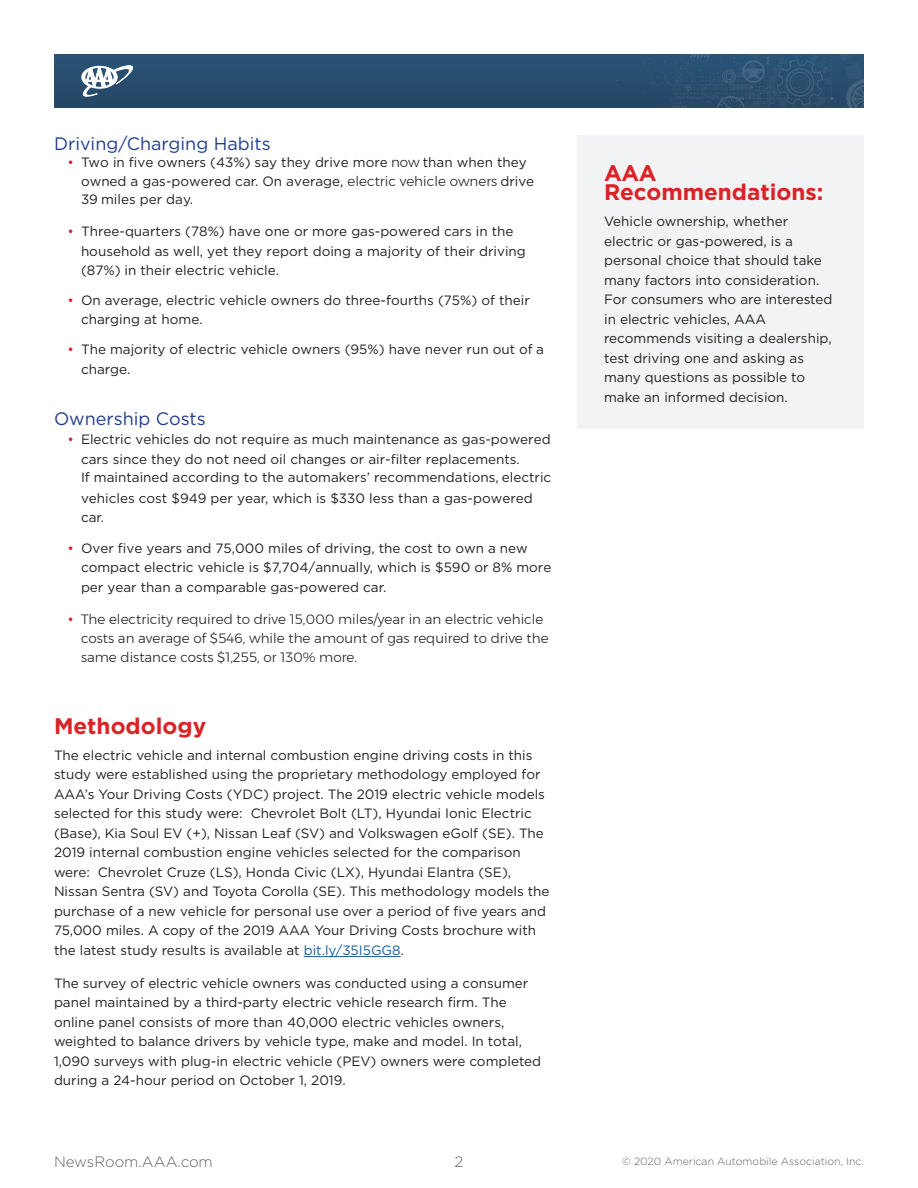
<style>
.page{position:relative;width:918px;height:1188px;background:#fff}
.page>*{position:absolute;margin:0;border:0;box-sizing:border-box;transform-origin:0 0}
.Subhead{font:700 22.5px/19.5px "Gotham";color:#d92326}
.Secondary_Subhead{font:18px "Gotham";color:#233f8d}
.t1{font:300 15px "Gotham";color:#626268}
.Body_Copy{font:13.5px/19.5px "Gotham";color:#231f20}
.t2{font:300 13.5px/18.8px "Montserrat";color:#231f20}
.t3{font:300 10.5px "Gotham";color:#626268}
.s1{color:#d92326}
.s2{font-family:"Montserrat";font-weight:300}
.s3{font-family:"Gotham";font-weight:400;color:#d92326}
.s4{color:#175d9e}
</style>
<div class="page">
<hr style="left:304px;top:956px;width:97px;height:1px;background:#175d9e">
<div style="left:577px;top:135px;width:287px;height:294px;background:#f2f3f4"></div>
<div style="left:54px;top:54px;width:810px;height:54px;background:#274c6d"></div>
<svg style="left:644px;top:54px;width:220px;height:54px"></svg>
<svg style="left:82px;top:65px;width:52px;height:32px"></svg>
<p class="Secondary_Subhead" style="left:54px;top:134px;width:218px">Driving/Charging Habits</p>
<p class="Body_Copy" style="left:81px;top:153px;width:455px;line-height:18.5px;text-indent:-14px"><span class="s1">•</span> Two in five owners (43%) say they drive more <span class="s2">now</span> than when they owned a gas-powered car. On average, <span class="s2">electric vehicle owners</span> drive<br>39 miles per day.</p>
<p class="Body_Copy" style="left:81px;top:221px;width:446px;line-height:20.2px;text-indent:-14px"><span class="s1">•</span> Three-quarters (78%) have one or more gas-powered cars in the household as well, yet they report doing a majority of their driving</p>
<p class="Body_Copy" style="left:81px;top:260px;width:200px">(87%) in their electric vehicle.</p>
<p class="Body_Copy" style="left:81px;top:290px;width:450px;text-indent:-14px"><span class="s1">•</span> On average, electric vehicle owners do three-fourths (75%) of their charging at home.</p>
<p class="Body_Copy" style="left:81px;top:340px;width:464px;text-indent:-14px"><span class="s1">•</span> The majority of electric vehicle owners (95%) have never run out of a charge.</p>
<p class="Secondary_Subhead" style="left:54px;top:409px;width:153px">Ownership Costs</p>
<p class="Body_Copy" style="left:81px;top:428px;width:471px;line-height:20.5px;text-indent:-14px"><span class="s1">•</span> Electric vehicles do not require as much maintenance as gas-powered cars since they do not need oil changes or air-filter replacements.</p>
<p class="Body_Copy" style="left:81px;top:467px;width:472px;line-height:20.5px">If maintained according to the automakers’ recommendations, electric vehicles cost $949 per year, which is $330 less than a gas-powered</p>
<p class="Body_Copy" style="left:81px;top:507px;width:25px">car.</p>
<p class="Body_Copy" style="left:81px;top:539px;width:472px;line-height:18.8px;text-indent:-14px"><span class="s1">•</span> Over five years and 75,000 miles of driving, the cost to own a new compact electric vehicle is $7,704/annually, which is $590 or 8% more</p>
<p class="Body_Copy" style="left:81px;top:577px;width:307px">per year than a comparable gas-powered car.</p>
<p class="t2" style="left:81px;top:610px;width:469px;text-indent:-14px"><span class="s3">•</span> The electricity required to drive 15,000 miles/year in an electric vehicle costs an average of $546, while the amount of gas required to drive the same distance costs $1,255, or 130% more.</p>
<p class="Subhead" style="left:54px;top:715px;width:154px">Methodology</p>
<p class="Body_Copy" style="left:54px;top:745px;width:497px">The electric vehicle and internal combustion engine driving costs in this study were established using the proprietary methodology employed for AAA’s Your Driving Costs (YDC) project. The 2019 electric vehicle models selected for this study were: Chevrolet Bolt (LT), Hyundai Ionic Electric (Base), Kia Soul EV (+), Nissan Leaf (SV) and Volkswagen eGolf (SE). The 2019 internal combustion engine vehicles selected for the comparison were: Chevrolet Cruze (LS), Honda Civic (LX), Hyundai Elantra (SE), Nissan Sentra (SV) and Toyota Corolla (SE). This methodology models the purchase of a new vehicle for personal use over a period of five years and 75,000 miles. A copy of the 2019 AAA Your Driving Costs brochure with the latest study results is available at <span class="s4">bit.ly/35I5GG8</span>.</p>
<p class="Body_Copy" style="left:54px;top:973px;width:489px">The survey of electric vehicle owners was conducted using a consumer panel maintained by a third-party electric vehicle research firm. The online panel consists of more than 40,000 electric vehicles owners, weighted to balance drivers by vehicle type, make and model. In total, 1,090 surveys with plug-in electric vehicle (PEV) owners were completed during a 24-hour period on October 1, 2019.</p>
<p class="Subhead" style="left:604px;top:162px;width:221px">AAA<br>Recommendations:</p>
<p class="Body_Copy" style="left:604px;top:212px;width:230px">Vehicle ownership, whether electric or gas-powered, is a personal choice that should take many factors into consideration.<br>For consumers who are interested in electric vehicles, AAA recommends visiting a dealership, test driving one and asking as many questions as possible to make an informed decision.</p>
<p class="t1" style="left:54px;top:1154px;width:160px">NewsRoom.AAA.com</p>
<p class="t1" style="left:455px;top:1154px;width:10px">2</p>
<p class="t3" style="left:622px;top:1156px;width:243px">© 2020 American Automobile Association, Inc.</p>
</div>
